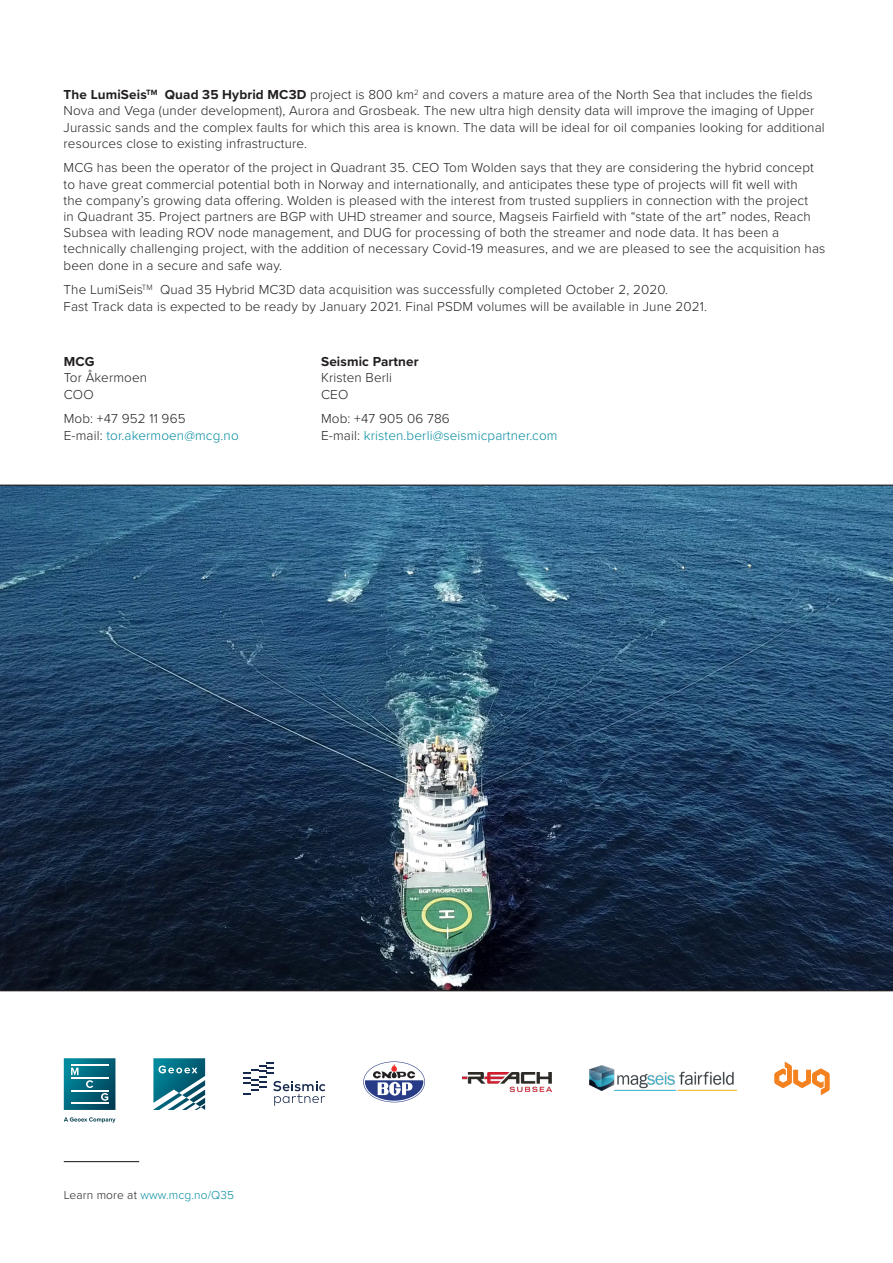
<style>
.page{position:relative;width:893px;height:1263px;background:#fff}
.page>*{position:absolute;margin:0;border:0;box-sizing:border-box;transform-origin:0 0}
.t1{font:300 13.5px/16.2px "Proxima Nova";letter-spacing:.01em;color:#231f20}
.t2{font:300 13.5px/16.2px "Proxima Nova";letter-spacing:.01em;color:#008b9e}
.t3{font:300 12px "Proxima Nova";letter-spacing:.01em;color:#008b9e}
.s1{font-weight:700}
.s2{color:#008b9e}
.s3{color:#231f20}
</style>
<div class="page">
<svg style="left:0;top:485px;width:893px;height:506px;background:#294965"></svg>
<hr style="left:64px;top:1161px;width:75px;height:1px;background:#282c31">
<svg style="left:64px;top:1058px;width:51px;height:52px;background:#277d8f"></svg>
<svg style="left:64px;top:1117px;width:51px;height:6px"></svg>
<svg style="left:153px;top:1058px;width:52px;height:52px"></svg>
<svg style="left:243px;top:1062px;width:82px;height:44px"></svg>
<img style="left:463px;top:1072px;width:88px;height:19px">
<svg style="left:363px;top:1061px;width:62px;height:41px"></svg>
<img style="left:589px;top:1066px;width:147px;height:24px">
<svg style="left:774px;top:1062px;width:55px;height:33px"></svg>
<p class="t1" style="left:64px;top:86px;width:763px"><span class="s1">The LumiSeis</span><sup>TM</sup> <span class="s1">Quad 35 Hybrid MC3D</span> project is 800 km<sup>2</sup> and covers a mature area of the North Sea that includes the fields Nova and Vega (under development), Aurora and Grosbeak. The new ultra high density data will improve the imaging of Upper Jurassic sands and the complex faults for which this area is known. The data will be ideal for oil companies looking for additional resources close to existing infrastructure.</p>
<p class="t1" style="left:64px;top:159px;width:763px">MCG has been the operator of the project in Quadrant 35. CEO Tom Wolden says that they are considering the hybrid concept to have great commercial potential both in Norway and internationally, and anticipates these type of projects will fit well with<br>the company’s growing data offering. Wolden is pleased with the interest from trusted suppliers in connection with the project<br>in Quadrant 35. Project partners are BGP with UHD streamer and source, Magseis Fairfield with “state of the art” nodes, Reach Subsea with leading ROV node management, and DUG for processing of both the streamer and node data. It has been a technically challenging project, with the addition of necessary Covid-19 measures, and we are pleased to see the acquisition has been done in a secure and safe way.</p>
<p class="t1" style="left:64px;top:281px;width:645px">The LumiSeis<sup>TM</sup> Quad 35 Hybrid MC3D data acquisition was successfully completed October 2, 2020.<br>Fast Track data is expected to be ready by January 2021. Final PSDM volumes will be available in June 2021.</p>
<p class="t1" style="left:64px;top:353px;width:85px"><span class="s1">MCG<br></span>Tor Åkermoen<br>COO</p>
<p class="t1" style="left:64px;top:410px;width:176px">Mob: +47 952 11 965<br>E-mail: <span class="s2">tor.akermoen@mcg.no</span></p>
<p class="t1" style="left:321px;top:353px;width:99px"><span class="s1">Seismic Partner<br></span>Kristen Berli<br>CEO</p>
<p class="t2" style="left:321px;top:410px;width:238px"><span class="s3">Mob: +47 905 06 786<br>E-mail:</span> kristen.berli@seismicpartner.com</p>
<p class="t3" style="left:64px;top:1186px;width:172px"><span class="s3">Learn more at</span> www.mcg.no/Q35</p>
</div>
